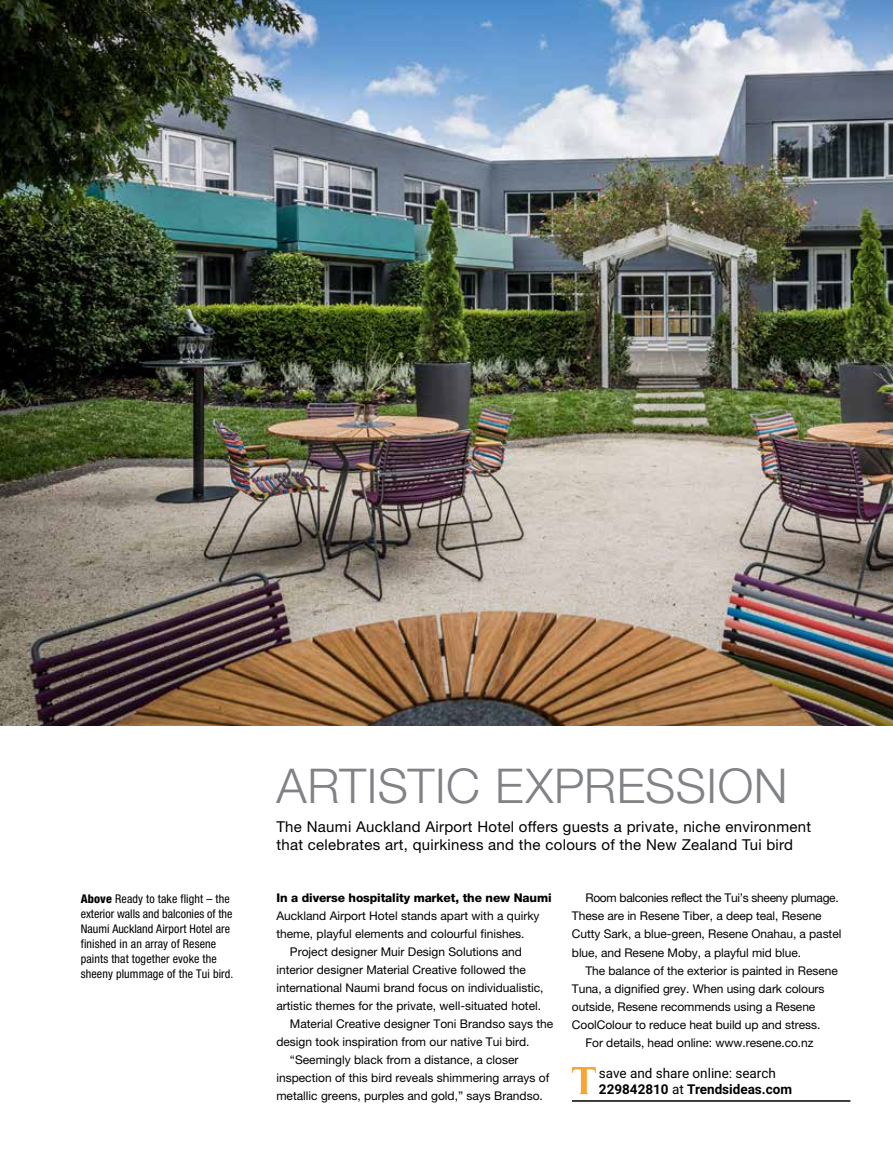
<style>
.page{position:relative;width:893px;height:1174px;background:#fff}
.page>*{position:absolute;margin:0;border:0;box-sizing:border-box;transform-origin:0 0}
.t1{font:300 48px "Helvetica Neue";letter-spacing:.01em;color:#808285}
.t2{font:15px/18px "Helvetica Neue";letter-spacing:.02em;color:#000}
.t3{font:13.5px/16.2px "Roboto";color:#000}
.t4{font:12px/18px "Helvetica Neue";color:#000}
.t5{font:condensed 12px/15px "Helvetica Neue";letter-spacing:.01em;color:#000}
.t6{font:800 12px "Helvetica Neue";letter-spacing:-.01em;color:#000}
.s1{font-weight:800}
.s2{font-weight:800;color:#fff}
.s3{font-weight:700}
</style>
<div class="page">
<svg style="left:572px;top:1067px;width:24px;height:27px"></svg>
<hr style="left:572px;top:1100px;width:278px;height:1px;background:#000">
<img style="left:0;top:0;width:893px;height:726px">
<p class="t5" style="left:81px;top:891px;width:154px"><span class="s1">Above</span><span class="s2">:</span>Ready to take flight – the exterior walls and balconies of the<br>Naumi Auckland Airport Hotel are finished in an array of Resene paints that together evoke the sheeny plummage of the Tui bird.</p>
<h1 class="t1" style="left:276px;top:756px;width:513px">ARTISTIC EXPRESSION</h1>
<p class="t2" style="left:276px;top:817px;width:536px">The Naumi Auckland Airport Hotel offers guests a private, niche environment that celebrates art, quirkiness and the colours of the New Zealand Tui bird</p>
<p class="t6" style="left:276px;top:890px;width:277px">In a diverse hospitality market, the new Naumi</p>
<p class="t4" style="left:276px;top:906px;width:265px">Auckland Airport Hotel stands apart with a quirky theme, playful elements and colourful finishes.</p>
<p class="t4" style="left:290px;top:942px;width:234px">Project designer Muir Design Solutions and</p>
<p class="t4" style="left:276px;top:960px;width:251px">interior designer Material Creative followed the</p>
<p class="t4" style="left:276px;top:978px;width:269px">international Naumi brand focus on individualistic,</p>
<p class="t4" style="left:276px;top:996px;width:266px">artistic themes for the private, well-situated hotel.</p>
<p class="t4" style="left:290px;top:1014px;width:265px">Material Creative designer Toni Brandso says the</p>
<p class="t4" style="left:276px;top:1032px;width:255px">design took inspiration from our native Tui bird.</p>
<p class="t4" style="left:290px;top:1050px;width:230px">“Seemingly black from a distance, a closer</p>
<p class="t4" style="left:276px;top:1068px;width:274px">inspection of this bird reveals shimmering arrays of</p>
<p class="t4" style="left:276px;top:1086px;width:268px">metallic greens, purples and gold,” says Brandso.</p>
<p class="t4" style="left:572px;top:889px;width:271px;text-indent:14px">Room balconies reflect the Tui’s sheeny plumage.<br>These are in Resene Tiber, a deep teal, Resene Cutty Sark, a blue-green, Resene Onahau, a pastel blue, and Resene Moby, a playful mid blue.</p>
<p class="t4" style="left:585px;top:961px;width:254px">The balance of the exterior is painted in Resene</p>
<p class="t4" style="left:572px;top:979px;width:254px">Tuna, a dignified grey. When using dark colours</p>
<p class="t4" style="left:572px;top:997px;width:245px">outside, Resene recommends using a Resene</p>
<p class="t4" style="left:572px;top:1015px;width:250px">CoolColour to reduce heat build up and stress.</p>
<p class="t4" style="left:585px;top:1033px;width:230px">For details, head online: www.resene.co.nz</p>
<p class="t3" style="left:599px;top:1064px;width:195px">save and share online: search<br><span class="s3">229842810</span> at <span class="s3">Trendsideas.com</span></p>
</div>
